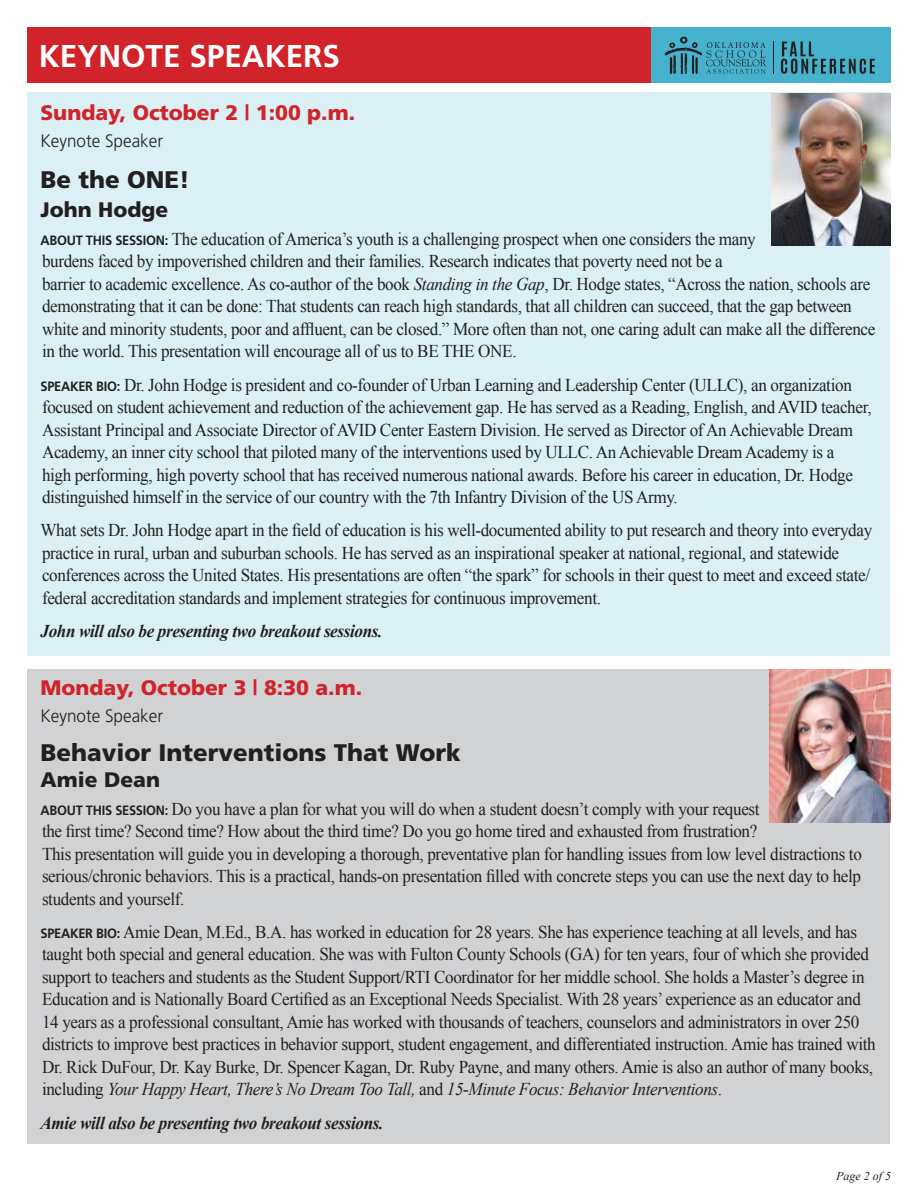
<style>
.page{position:relative;width:918px;height:1188px;background:#fff}
.page>*{position:absolute;margin:0;border:0;box-sizing:border-box;transform-origin:0 0}
.Schedule_copy{font:700 31.5px "Frutiger";color:#fff}
.t1{font:900 24px "Frutiger";color:#231f20}
.t2{font:900 21px "Frutiger";color:#d1232a}
.t3{font:900 21px "Frutiger";color:#231f20}
.t4{font:18px/22.5px "Times New Roman";letter-spacing:-.02em;color:#231f20;scale:.95 1}
.t5{font:italic 700 18px "Times New Roman";letter-spacing:-.02em;color:#231f20;scale:.95 1}
.t6{font:300 18px "Frutiger";color:#231f20;scale:.95 1}
.t7{font:italic 12px "Times New Roman";color:#231f20}
.s1{font-family:"Frutiger";font-weight:700;font-size:13.5px}
.s2{font-style:italic}
</style>
<div class="page">
<div style="left:28px;top:92px;width:862px;height:564px;background:#daf0f5"></div>
<img style="left:771px;top:93px;width:119px;height:153px">
<div style="left:28px;top:670px;width:862px;height:474px;background:#d1d2d4"></div>
<img style="left:770px;top:670px;width:121px;height:152px">
<div style="left:27px;top:27px;width:864px;height:55px;background:#d1232a"></div>
<div style="left:652px;top:27px;width:239px;height:55px;background:#46b2cd"></div>
<svg style="left:665px;top:37px;width:101px;height:37px"></svg>
<svg style="left:781px;top:42px;width:94px;height:32px"></svg>
<hr style="left:773px;top:41px;width:1px;height:33px;background:#231f20">
<p class="Schedule_copy" style="left:39px;top:37px;width:303px">KEYNOTE SPEAKERS</p>
<p class="t2" style="left:40px;top:100px;width:316px">Sunday, October 2 | 1:00 p.m.</p>
<p class="t6" style="left:40px;top:130px;width:131px">Keynote Speaker</p>
<p class="t1" style="left:40px;top:165px;width:151px">Be the ONE!</p>
<p class="t3" style="left:40px;top:197px;width:129px">John Hodge</p>
<p class="t4" style="left:40px;top:227px;width:880px"><span class="s1">ABOUT THIS SESSION:</span> The education of America’s youth is a challenging prospect when one considers the many<br>burdens faced by impoverished children and their families. Research indicates that poverty need not be a<br>barrier to academic excellence. As co-author of the book <span class="s2">Standing in the Gap</span>, Dr. Hodge states, “Across the nation, schools are demonstrating that it can be done: That students can reach high standards, that all children can succeed, that the gap between white and minority students, poor and affluent, can be closed.” More often than not, one caring adult can make all the difference in the world. This presentation will encourage all of us to BE THE ONE.</p>
<p class="t4" style="left:40px;top:373px;width:876px"><span class="s1">SPEAKER BIO:</span> Dr. John Hodge is president and co-founder of Urban Learning and Leadership Center (ULLC), an organization focused on student achievement and reduction of the achievement gap. He has served as a Reading, English, and AVID teacher, Assistant Principal and Associate Director of AVID Center Eastern Division. He served as Director of An Achievable Dream Academy, an inner city school that piloted many of the interventions used by ULLC. An Achievable Dream Academy is a<br>high performing, high poverty school that has received numerous national awards. Before his career in education, Dr. Hodge distinguished himself in the service of our country with the 7th Infantry Division of the US Army.</p>
<p class="t4" style="left:40px;top:519px;width:877px">What sets Dr. John Hodge apart in the field of education is his well-documented ability to put research and theory into everyday practice in rural, urban and suburban schools. He has served as an inspirational speaker at national, regional, and statewide conferences across the United States. His presentations are often “the spark” for schools in their quest to meet and exceed state/ federal accreditation standards and implement strategies for continuous improvement.</p>
<p class="t5" style="left:40px;top:619px;width:362px">John will also be presenting two breakout sessions.</p>
<p class="t2" style="left:40px;top:675px;width:323px">Monday, October 3 | 8:30 a.m.</p>
<p class="t6" style="left:40px;top:705px;width:131px">Keynote Speaker</p>
<p class="t1" style="left:40px;top:739px;width:422px">Behavior Interventions That Work</p>
<p class="t3" style="left:40px;top:767px;width:121px">Amie Dean</p>
<p class="t4" style="left:40px;top:797px;width:866px"><span class="s1">ABOUT THIS SESSION:</span> Do you have a plan for what you will do when a student doesn’t comply with your request<br>the first time? Second time? How about the third time? Do you go home tired and exhausted from frustration?<br>This presentation will guide you in developing a thorough, preventative plan for handling issues from low level distractions to serious/chronic behaviors. This is a practical, hands-on presentation filled with concrete steps you can use the next day to help students and yourself.</p>
<p class="t4" style="left:40px;top:920px;width:881px"><span class="s1">SPEAKER BIO:</span> Amie Dean, M.Ed., B.A. has worked in education for 28 years. She has experience teaching at all levels, and has taught both special and general education. She was with Fulton County Schools (GA) for ten years, four of which she provided support to teachers and students as the Student Support/RTI Coordinator for her middle school. She holds a Master’s degree in Education and is Nationally Board Certified as an Exceptional Needs Specialist. With 28 years’ experience as an educator and 14 years as a professional consultant, Amie has worked with thousands of teachers, counselors and administrators in over 250 districts to improve best practices in behavior support, student engagement, and differentiated instruction. Amie has trained with Dr. Rick DuFour, Dr. Kay Burke, Dr. Spencer Kagan, Dr. Ruby Payne, and many others. Amie is also an author of many books, including <span class="s2">Your Happy Heart, There’s No Dream Too Tall,</span> and <span class="s2">15-Minute Focus: Behavior Interventions</span>.</p>
<p class="t5" style="left:40px;top:1110px;width:363px">Amie will also be presenting two breakout sessions.</p>
<p class="t7" style="left:836px;top:1168px;width:56px">Page 2 of 5</p>
</div>
